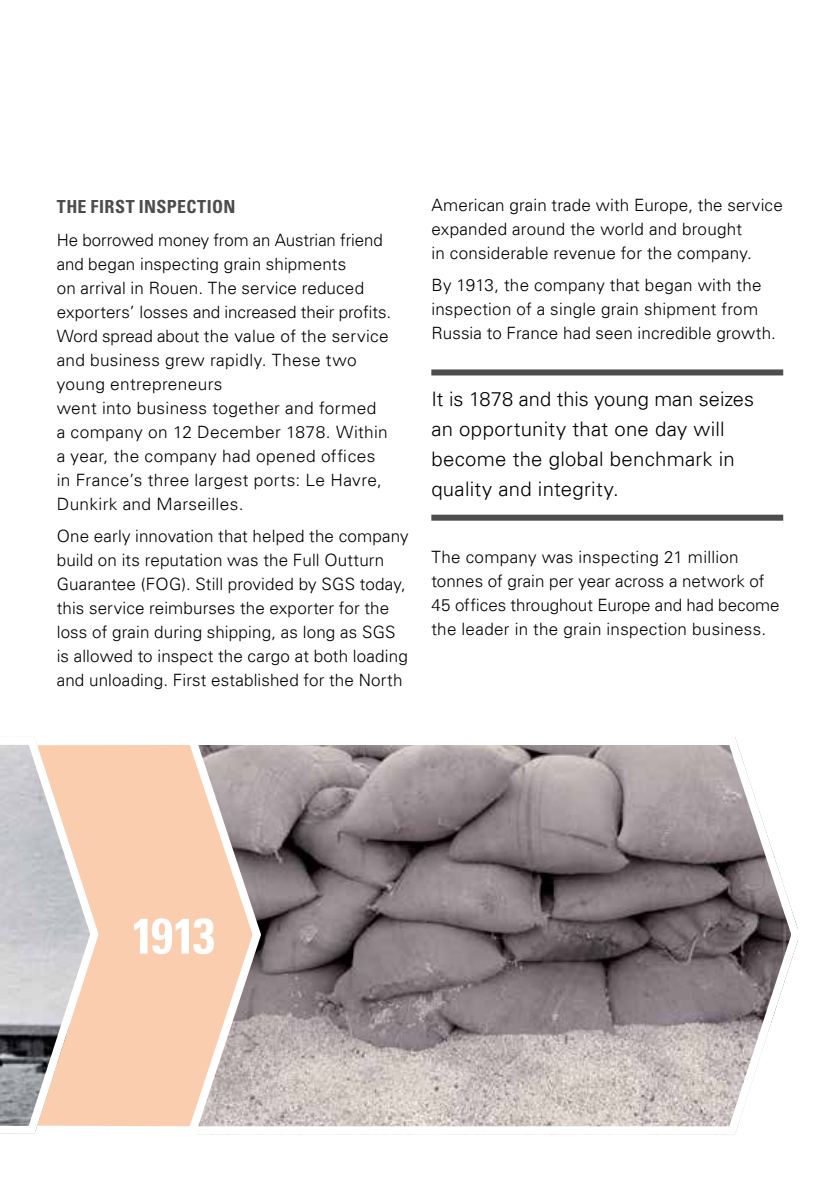
<style>
.page{position:relative;width:840px;height:1191px;background:#fff}
.page>*{position:absolute;margin:0;border:0;box-sizing:border-box;transform-origin:0 0}
.t1{font:700 condensed 50px "Univers LT";color:#fff}
.t2{font:300 20px/30px "Univers LT";letter-spacing:.01em;color:#000}
.t3{font:700 condensed 18px "Univers LT";letter-spacing:.02em;color:#4c4d4f}
.t4{font:300 17px/24px "Univers LT";letter-spacing:.01em;color:#000}
</style>
<div class="page">
<div style="left:431px;top:369px;width:351px;height:6px;background:#4d4d4f"></div>
<div style="left:431px;top:514px;width:351px;height:6px;background:#4d4d4f"></div>
<svg style="left:265px;top:737px;width:533px;height:398px"></svg>
<svg style="left:103px;top:745px;width:162px;height:390px"></svg>
<svg style="left:0;top:739px;width:103px;height:395px"></svg>
<p class="t3" style="left:57px;top:195px;width:180px">THE FIRST INSPECTION</p>
<p class="t4" style="left:57px;top:228px;width:336px">He borrowed money from an Austrian friend and began inspecting grain shipments<br>on arrival in Rouen. The service reduced exporters’ losses and increased their profits.<br>Word spread about the value of the service and business grew rapidly. These two young entrepreneurs<br>went into business together and formed<br>a company on 12 December 1878. Within a year, the company had opened offices in France’s three largest ports: Le Havre, Dunkirk and Marseilles.</p>
<p class="t4" style="left:57px;top:524px;width:353px">One early innovation that helped the company build on its reputation was the Full Outturn Guarantee (FOG). Still provided by SGS today, this service reimburses the exporter for the loss of grain during shipping, as long as SGS is allowed to inspect the cargo at both loading and unloading. First established for the North</p>
<p class="t4" style="left:431px;top:193px;width:353px">American grain trade with Europe, the service expanded around the world and brought<br>in considerable revenue for the company.</p>
<p class="t4" style="left:431px;top:273px;width:346px">By 1913, the company that began with the inspection of a single grain shipment from<br>Russia to France had seen incredible growth.</p>
<p class="t2" style="left:431px;top:384px;width:324px">It is 1878 and this young man seizes an opportunity that one day will become the global benchmark in quality and integrity.</p>
<p class="t4" style="left:431px;top:545px;width:349px">The company was inspecting 21 million tonnes of grain per year across a network of 45 offices throughout Europe and had become the leader in the grain inspection business.</p>
<h1 class="t1" style="left:131px;top:905px;width:85px">1913</h1>
</div>
